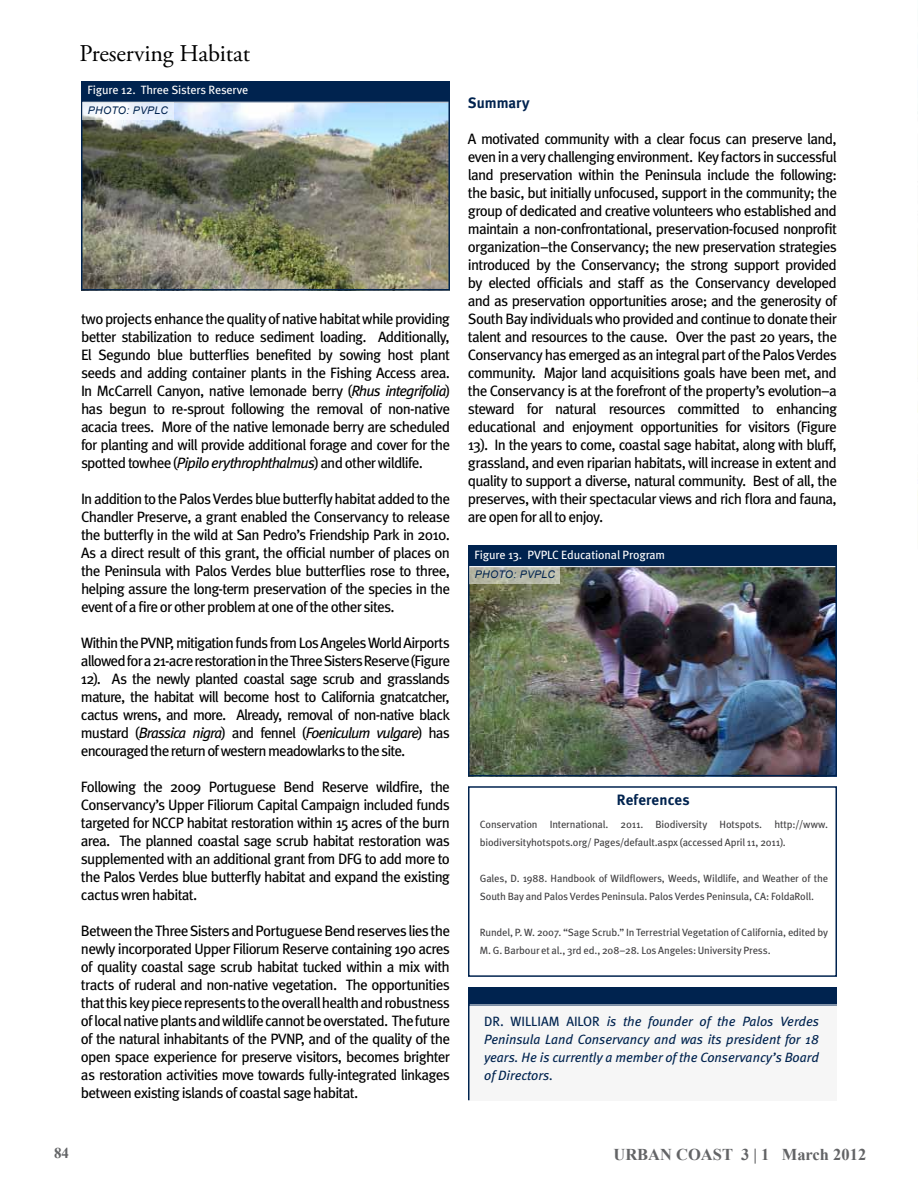
<style>
.page{position:relative;width:918px;height:1188px;background:#fff}
.page>*{position:absolute;margin:0;border:0;box-sizing:border-box;transform-origin:0 0}
.t1{font:24px "Adobe Garamond Pro";letter-spacing:-.005em;color:#000}
.t2{font:700 16.5px "Times New Roman";color:#636466}
.t3{font:15px/18px "Meta";letter-spacing:-.05em;color:#000;text-align:justify}
.t4{font:700 15px "Meta";letter-spacing:.01em;color:#00234f}
.t5{font:700 15px "Times New Roman";color:#636466}
.t6{font:italic 13.5px/18px "Meta";color:#00234f;text-align:justify}
.t7{font:13.5px "Meta";color:#00234f}
.t8{font:12px "Meta";letter-spacing:-.005em;color:#fff}
.t9{font:10.5px/18px "Meta";letter-spacing:-.015em;color:#414042}
.t10{font:italic 10.5px "Arial";letter-spacing:.025em;color:#00234f}
.s1{font-style:italic}
.s2{font-style:normal}
</style>
<div class="page">
<div style="left:468px;top:987px;width:369px;height:113px;background:#f6f6f6"></div>
<div style="left:468px;top:987px;width:369px;height:18px;background:#00234f"></div>
<hr style="left:470px;top:1005px;width:367px;height:1px;background:#fff">
<hr style="left:468px;top:989px;width:2px;height:111px;background:#00234f">
<div style="left:468px;top:786px;width:369px;height:191px;background:#fff;border:2px solid #00234f"></div>
<img style="left:84px;top:103px;width:363px;height:185px">
<div style="left:81px;top:98px;width:369px;height:193px;border:2px solid #00234f"></div>
<img style="left:471px;top:567px;width:363px;height:206px">
<div style="left:468px;top:561px;width:369px;height:215px;border:2px solid #00234f"></div>
<div style="left:81px;top:81px;width:369px;height:21px;background:#00234f"></div>
<div style="left:468px;top:545px;width:369px;height:21px;background:#00234f"></div>
<hr style="left:83px;top:102px;width:366px;height:1px;background:#fff">
<hr style="left:470px;top:566px;width:365px;height:1px;background:#fff">
<svg style="left:83px;top:102px;width:91px;height:17px;fill:#eaf1fc"></svg>
<svg style="left:470px;top:567px;width:90px;height:17px;background:#b7b8a8"></svg>
<img style="left:917px;top:112px;width:1px;height:384px">
<h1 class="t1" style="left:80px;top:39px;width:172px">Preserving Habitat</h1>
<p class="t8" style="left:88px;top:83px;width:162px">Figure 12. Three Sisters Reserve</p>
<p class="t10" style="left:88px;top:103px;width:75px">PHOTO: PVPLC</p>
<p class="t3" style="left:81px;top:310px;width:371px">two projects enhance the quality of native habitat while providing better stabilization to reduce sediment loading. Additionally, El Segundo blue butterflies benefited by sowing host plant seeds and adding container plants in the Fishing Access area.<br>In McCarrell Canyon, native lemonade berry (<span class="s1">Rhus integrifolia</span>) has begun to re-sprout following the removal of non-native acacia trees. More of the native lemonade berry are scheduled for planting and will provide additional forage and cover for the spotted towhee (<span class="s1">Pipilo erythrophthalmus</span>) and other wildlife.</p>
<p class="t3" style="left:81px;top:490px;width:371px">In addition to the Palos Verdes blue butterfly habitat added to the Chandler Preserve, a grant enabled the Conservancy to release the butterfly in the wild at San Pedro’s Friendship Park in 2010.<br>As a direct result of this grant, the official number of places on the Peninsula with Palos Verdes blue butterflies rose to three, helping assure the long-term preservation of the species in the event of a fire or other problem at one of the other sites.</p>
<p class="t3" style="left:81px;top:634px;width:371px">Within the PVN P, mitigation funds from Los Angeles World Airports allowed for a 21-acre restoration in the Three Sisters Reserve (Figure 12). As the newly planted coastal sage scrub and grasslands mature, the habitat will become host to California gnatcatcher, cactus wrens, and more. Already, removal of non-native black mustard (<span class="s1">Brassica nigra</span>) and fennel (<span class="s1">Foeniculum vulgare</span>) has encouraged the return of western meadowlarks to the site.</p>
<p class="t3" style="left:81px;top:778px;width:371px">Following the 2009 Portuguese Bend Reserve wildfire, the Conservancy’s Upper Filiorum Capital Campaign included funds targeted for N CCP habitat restoration within 15 acres of the burn area. The planned coastal sage scrub habitat restoration was supplemented with an additional grant from DFG to add more to the Palos Verdes blue butterfly habitat and expand the existing cactus wren habitat.</p>
<p class="t3" style="left:81px;top:922px;width:371px">Between the Three Sisters and Portuguese Bend reserves lies the newly incorporated Upper Filiorum Reserve containing 190 acres of quality coastal sage scrub habitat tucked within a mix with tracts of ruderal and non-native vegetation. The opportunities that this key piece represents to the overall health and robustness of local native plants and wildlife cannot be overstated. The future of the natural inhabitants of the PVN P, and of the quality of the open space experience for preserve visitors, becomes brighter as restoration activities move towards fully-integrated linkages between existing islands of coastal sage habitat.</p>
<p class="t4" style="left:468px;top:94px;width:63px">Summary</p>
<p class="t3" style="left:468px;top:130px;width:371px">A motivated community with a clear focus can preserve land, even in a very challenging environment. Key factors in successful land preservation within the Peninsula include the following: the basic, but initially unfocused, support in the community; the group of dedicated and creative volunteers who established and maintain a non-confrontational, preservation-focused nonprofit organization–the Conservancy; the new preservation strategies introduced by the Conservancy; the strong support provided by elected officials and staff as the Conservancy developed and as preservation opportunities arose; and the generosity of South Bay individuals who provided and continue to donate their talent and resources to the cause. Over the past 20 years, the Conservancy has emerged as an integral part of the Palos Verdes community. Major land acquisitions goals have been met, and the Conservancy is at the forefront of the property’s evolution–a steward for natural resources committed to enhancing educational and enjoyment opportunities for visitors (Figure 13). In the years to come, coastal sage habitat, along with bluff, grassland, and even riparian habitats, will increase in extent and quality to support a diverse, natural community. Best of all, the preserves, with their spectacular views and rich flora and fauna, are open for all to enjoy.</p>
<p class="t8" style="left:475px;top:547px;width:192px">Figure 13. PVPLC Educational Program</p>
<p class="t10" style="left:475px;top:568px;width:75px">PHOTO: PVPLC</p>
<p class="t4" style="left:617px;top:791px;width:74px">References</p>
<p class="t9" style="left:480px;top:815px;width:350px">Conservation International. 2011. Biodiversity H otspots. http://www. biodiversityhotspots.org/ Pages/default.aspx (accessed April 11, 2011).</p>
<p class="t9" style="left:480px;top:869px;width:350px">Gales, D. 1988. H andbook of Wildflowers, Weeds, Wildlife, and Weather of the<br>South Bay and Palos Verdes Peninsula. Palos Verdes Peninsula, CA: FoldaRoll.</p>
<p class="t9" style="left:480px;top:923px;width:350px">Rundel, P. W. 2007. “Sage Scrub.” In Terrestrial Vegetation of California, edited by<br>M. G. Barbour et al., 3rd ed., 208–28. Los Angeles: University Press.</p>
<p class="t6" style="left:484px;top:1012px;width:336px;text-indent:82px"><span class="s2">Ai lor</span> is the founder of the Palos Verdes Peninsula Land Conservancy and was its president for 18 years. He is currently a member of the Conservancy’s Board of Directors.</p>
<p class="t7" style="left:484px;top:1013px;width:61px">Dr. Wi lliam</p>
<p class="t5" style="left:54px;top:1145px;width:16px">84</p>
<p class="t2" style="left:613px;top:1145px;width:254px">URBAN COAST 3 | 1 March 2012</p>
</div>
